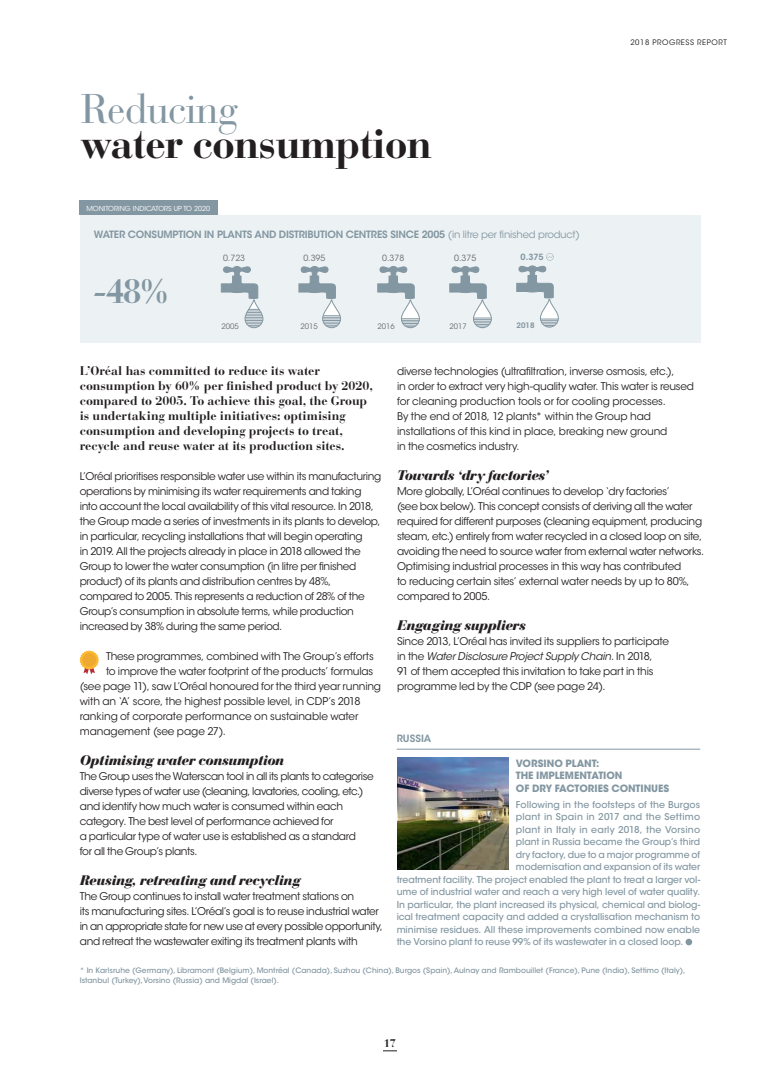
<style>
.page{position:relative;width:780px;height:1081px;background:#fff}
.page>*{position:absolute;margin:0;border:0;box-sizing:border-box;transform-origin:0 0}
.t1{font:700 41.25px/35px "Bauer Bodoni Std";letter-spacing:-.025em;color:#231f20}
.t2{font:700 33.75px "Bauer Bodoni Std";color:#8397a2}
.t3{font:italic 900 13.75px "Bauer Bodoni Std";letter-spacing:-.035em;color:#231f20}
.t4{font:700 12.5px/15px "Bauer Bodoni Std";letter-spacing:-.01em;color:#231f20}
.t5{font:700 11px "Bauer Bodoni Std";color:#231f20}
.t6{font:10.62px/15px "ITC Avant Garde Std";letter-spacing:-.03em;color:#231f20}
.t7{font:10.62px "ITC Avant Garde Std";letter-spacing:-.01em;color:#231f20}
.t8{font:10.62px "ITC Avant Garde Std";letter-spacing:-.005em;color:#231f20}
.t9{font:600 10px "ITC Avant Garde Std";letter-spacing:-.02em;color:#8397a2}
.t10{font:700 10px/12.5px "ITC Avant Garde Std";letter-spacing:-.005em;color:#8397a2}
.custom{font:500 9.38px/12.5px "ITC Avant Garde Std";letter-spacing:-.01em;color:#8397a2;text-align:right}
.custom-2{font:8.5px "ITC Avant Garde Std";color:#6d6e70}
.custom-3{font:600 8.5px "ITC Avant Garde Std";color:#8397a2}
.t11{font:500 7.5px/9.4px "ITC Avant Garde Std";color:#8397a2}
.t12{font:7.5px "ITC Avant Garde Std";letter-spacing:.07em;color:#231f20}
.custom-4{font:7.5px "ITC Avant Garde Std";color:#6d6e70}
.custom-5{font:600 7.5px "ITC Avant Garde Std";color:#8397a2}
.t13{font:6.88px "ITC Avant Garde Std";color:#fff}
.s1{font-weight:400;color:#8397a2}
.s2{font-weight:400}
.s3{font-style:italic}
</style>
<div class="page">
<img style="left:397px;top:758px;width:111px;height:111px">
<hr style="left:396px;top:749px;width:304px;height:1px;background:#8397a2">
<div style="left:685px;top:938px;width:7px;height:7px;background:#8397a2;border-radius:50%"></div>
<div style="left:80px;top:215px;width:620px;height:127px;background:#ecf1f3"></div>
<div style="left:80px;top:200px;width:138px;height:15px;background:#8397a2"></div>
<svg style="left:221px;top:266px;width:42px;height:62px"></svg>
<svg style="left:298px;top:266px;width:43px;height:62px"></svg>
<svg style="left:377px;top:266px;width:43px;height:62px"></svg>
<svg style="left:449px;top:266px;width:43px;height:62px"></svg>
<svg style="left:80px;top:650px;width:19px;height:24px"></svg>
<div style="left:80px;top:651px;width:18px;height:18px;background:#fdb932;border-radius:50%"></div>
<div style="left:82px;top:653px;width:14px;height:14px;background:#eeaa30;border-radius:50%"></div>
<svg style="left:516px;top:253px;width:43px;height:75px"></svg>
<svg style="left:383px;top:1050px;width:14px;height:1px"></svg>
<h3 class="t1" style="left:81px;top:95px;width:353px"><span class="s1">Reducing<br></span>water consumption</h3>
<h4 class="t13" style="left:86px;top:205px;width:125px">MONITORING INDICATORS UP TO 2020</h4>
<h5 class="t9" style="left:94px;top:230px;width:487px">WATER CONSUMPTION IN PLANTS AND DISTRIBUTION CENTRES SINCE 2005 <span class="s2">(in litre per finished product)</span></h5>
<p class="t2" style="left:92px;top:278px;width:80px">-48%</p>
<p class="custom-3" style="left:520px;top:253px;width:25px">0.375</p>
<p class="custom-2" style="left:223px;top:253px;width:24px">0.723</p>
<p class="custom-2" style="left:303px;top:253px;width:24px">0.395</p>
<p class="custom-2" style="left:382px;top:253px;width:24px">0.378</p>
<p class="custom-2" style="left:454px;top:253px;width:24px">0.375</p>
<p class="custom-4" style="left:221px;top:322px;width:19px">2005</p>
<p class="custom-4" style="left:300px;top:322px;width:19px">2015</p>
<p class="custom-4" style="left:377px;top:322px;width:19px">2016</p>
<p class="custom-4" style="left:449px;top:322px;width:19px">2017</p>
<p class="custom-5" style="left:516px;top:322px;width:20px">2018</p>
<p class="t12" style="left:630px;top:39px;width:98px">2018 PROGRESS REPORT</p>
<p class="t4" style="left:80px;top:364px;width:294px">L’Oréal has committed to reduce its water consumption by 60% per finished product by 2020, compared to 2005. To achieve this goal, the Group is undertaking multiple initiatives: optimising consumption and developing projects to treat, recycle and reuse water at its production sites.</p>
<p class="t6" style="left:80px;top:469px;width:303px">L’Oréal prioritises responsible water use within its manufacturing operations by minimising its water requirements and taking into account the local availability of this vital resource. In 2018, the Group made a series of investments in its plants to develop, in particular, recycling installations that will begin operating<br>in 2019. All the projects already in place in 2018 allowed the Group to lower the water consumption (in litre per finished product) of its plants and distribution centres by 48%, compared to 2005. This represents a reduction of 28% of the Group’s consumption in absolute terms, while production increased by 38% during the same period.</p>
<p class="t6" style="left:106px;top:649px;width:269px">These programmes, combined with The Group’s efforts</p>
<p class="t6" style="left:106px;top:664px;width:269px">to improve the water footprint of the products’ formulas</p>
<p class="t6" style="left:80px;top:679px;width:303px">(see page 11), saw L’Oréal honoured for the third year running</p>
<p class="t7" style="left:80px;top:696px;width:282px">with an ‘A’ score, the highest possible level, in CDP’s 2018</p>
<p class="t7" style="left:80px;top:711px;width:280px">ranking of corporate performance on sustainable water</p>
<p class="t8" style="left:80px;top:726px;width:148px">management (see page 27).</p>
<h4 class="t3" style="left:80px;top:755px;width:206px">Optimising water consumption</h4>
<p class="t6" style="left:80px;top:769px;width:295px">The Group uses the Waterscan tool in all its plants to categorise diverse types of water use (cleaning, lavatories, cooling, etc.) and identify how much water is consumed within each category. The best level of performance achieved for<br>a particular type of water use is established as a standard<br>for all the Group’s plants.</p>
<h4 class="t3" style="left:80px;top:875px;width:222px">Reusing, retreating and recycling</h4>
<p class="t6" style="left:80px;top:889px;width:305px">The Group continues to install water treatment stations on<br>its manufacturing sites. L’Oréal’s goal is to reuse industrial water in an appropriate state for new use at every possible opportunity, and retreat the wastewater exiting its treatment plants with</p>
<p class="t6" style="left:397px;top:364px;width:298px">diverse technologies (ultrafiltration, inverse osmosis, etc.),<br>in order to extract very high-quality water. This water is reused for cleaning production tools or for cooling processes.<br>By the end of 2018, 12 plants* within the Group had installations of this kind in place, breaking new ground<br>in the cosmetics industry.</p>
<h4 class="t3" style="left:397px;top:470px;width:153px">Towards ‘dry factories’</h4>
<p class="t6" style="left:397px;top:484px;width:308px">More globally, L’Oréal continues to develop ‘dry factories’<br>(see box below). This concept consists of deriving all the water required for different purposes (cleaning equipment, producing steam, etc.) entirely from water recycled in a closed loop on site, avoiding the need to source water from external water networks.<br>Optimising industrial processes in this way has contributed<br>to reducing certain sites’ external water needs by up to 80%, compared to 2005.</p>
<h4 class="t3" style="left:397px;top:620px;width:130px">Engaging suppliers</h4>
<p class="t6" style="left:397px;top:634px;width:273px">Since 2013, L’Oréal has invited its suppliers to participate in the <span class="s3">Water Disclosure Project Supply Chain</span>. In 2018,<br>91 of them accepted this invitation to take part in this programme led by the CDP (see page 24).</p>
<h4 class="t9" style="left:396px;top:733px;width:36px">RUSSIA</h4>
<h5 class="t10" style="left:516px;top:757px;width:155px">VORSINO PLANT:<br>THE IMPLEMENTATION<br>OF DRY FACTORIES CONTINUES</h5>
<p class="custom" style="left:396px;top:799px;width:305px">Following in the footsteps of the Burgos<br>plant in Spain in 2017 and the Settimo<br>plant in Italy in early 2018, the Vorsino<br>plant in Russia became the Group’s third<br>dry factory, due to a major programme of<br>modernisation and expansion of its water<br>treatment facility. The project enabled the plant to treat a larger vol-</p>
<p class="custom" style="left:396px;top:886px;width:305px">ume of industrial water and reach a very high level of water quality.</p>
<p class="custom" style="left:396px;top:899px;width:305px">In particular, the plant increased its physical, chemical and biolog-</p>
<p class="custom" style="left:396px;top:911px;width:305px">ical treatment capacity and added a crystallisation mechanism to</p>
<p class="custom" style="left:396px;top:924px;width:305px;text-align:left">minimise residues. All these improvements combined now enable the Vorsino plant to reuse 99% of its wastewater in a closed loop.</p>
<p class="t11" style="left:80px;top:966px;width:607px">* In Karlsruhe (Germany), Libramont (Belgium), Montréal (Canada), Suzhou (China), Burgos (Spain), Aulnay and Rambouillet (France), Pune (India), Settimo (Italy),<br>Istanbul (Turkey), Vorsino (Russia) and Migdal (Israel).</p>
<p class="t5" style="left:384px;top:1038px;width:14px">17</p>
</div>
